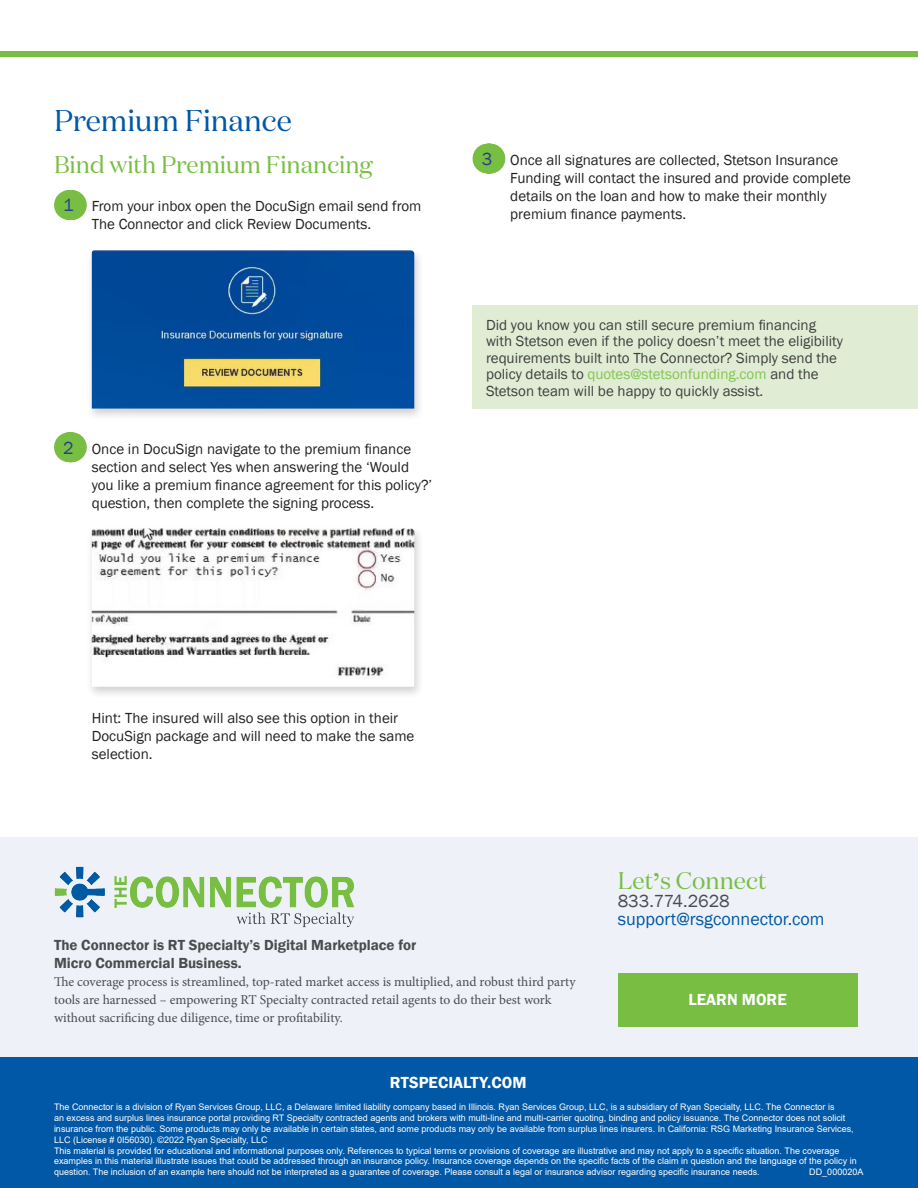
<style>
.page{position:relative;width:918px;height:1188px;background:#fff}
.page>*{position:absolute;margin:0;border:0;box-sizing:border-box;transform-origin:0 0}
.t1{font:30px "Domaine Display Test";color:#0158a6}
.t2{font:24px "Domaine Display Test";color:#77be42}
.t3{font:18px "Franklin Gothic";color:#0158a6}
.t4{font:18px "Franklin Gothic";color:#4b4c4d}
.Bold_Header{font:600 16.5px "Franklin Gothic";color:#fff}
.t5{font:15px/18px "Franklin Gothic";color:#231f20}
.Bold_Header-2{font:15px/16.5px "Franklin Gothic";color:#3e3e3f}
.Bold_Header-3{font:600 15px/18px "Franklin Gothic";color:#4b4c4d}
.t6{font:13.5px/18px "Minion Pro";color:#4b4c4d}
.Disclaimer{font:9px/10.8px "Arial";color:#fff}
.s1{font-size:18px;color:#253f8e}
.s2{color:#84c451}
.s3{font-family:"Baskerville";font-weight:600}
</style>
<div class="page">
<div style="left:0;top:1057px;width:918px;height:131px;background:#0158a6"></div>
<div style="left:0;top:837px;width:918px;height:220px;background:#eef1f8"></div>
<img style="left:55px;top:866px;width:299px;height:61px">
<div style="left:618px;top:973px;width:240px;height:53px;background:#77be42"></div>
<svg style="left:70px;top:190px;width:1px;height:30px"></svg>
<hr style="left:69px;top:190px;width:1px;height:30px;background:#77be42">
<hr style="left:71px;top:190px;width:1px;height:30px;background:#77be42">
<svg style="left:70px;top:432px;width:1px;height:30px"></svg>
<hr style="left:69px;top:432px;width:1px;height:30px;background:#77be42">
<hr style="left:71px;top:432px;width:1px;height:30px;background:#77be42">
<div style="left:86px;top:248px;width:338px;height:173px;background:#231f20;opacity:.2"></div>
<img style="left:91px;top:250px;width:323px;height:159px">
<div style="left:86px;top:526px;width:338px;height:173px;background:#231f20;opacity:.2"></div>
<img style="left:91px;top:529px;width:323px;height:158px">
<div style="left:0;top:51px;width:918px;height:6px;background:#77be42"></div>
<hr style="left:488px;top:144px;width:1px;height:30px;background:#77be42">
<hr style="left:489px;top:144px;width:1px;height:30px;background:#77be42">
<div style="left:472px;top:306px;width:446px;height:103px;background:#e0edd4"></div>
<p class="t1" style="left:54px;top:102px;width:239px">Premium Finance</p>
<p class="t2" style="left:54px;top:150px;width:320px">Bind with Premium Financing</p>
<p class="t5" style="left:92px;top:198px;width:331px;text-indent:-28px"><span class="s1">1</span> From your inbox open the DocuSign email send from<br>The Connector and click Review Documents.</p>
<p class="t5" style="left:92px;top:440px;width:342px;text-indent:-28px"><span class="s1">2</span> Once in DocuSign navigate to the premium finance section and select Yes when answering the ‘Would you like a premium finance agreement for this policy?’ question, then complete the signing process.</p>
<p class="t5" style="left:510px;top:151px;width:342px;text-indent:-28px"><span class="s1">3</span> Once all signatures are collected, Stetson Insurance Funding will contact the insured and provide complete details on the loan and how to make their monthly premium finance payments.</p>
<p class="Bold_Header-2" style="left:486px;top:317px;width:359px">Did you know you can still secure premium financing with Stetson even if the policy doesn’t meet the eligibility requirements built into The Connector? Simply send the policy details to <span class="s2">quotes@stetsonfunding.com</span> and the Stetson team will be happy to quickly assist.</p>
<p class="t5" style="left:92px;top:709px;width:324px">Hint: The insured will also see this option in their<br>DocuSign package and will need to make the same selection.</p>
<p class="t2" style="left:618px;top:866px;width:151px">Let<span class="s3">’</span>s Connect</p>
<p class="t4" style="left:618px;top:890px;width:114px">833.774.2628</p>
<p class="t3" style="left:618px;top:908px;width:208px">support@rsgconnector.com</p>
<p class="Bold_Header-3" style="left:54px;top:936px;width:364px">The Connector is RT Specialty’s Digital Marketplace for<br>Micro Commercial Business.</p>
<p class="t6" style="left:54px;top:973px;width:523px">The coverage process is streamlined, top-rated market access is multiplied, and robust third party tools are harnessed – empowering RT Specialty contracted retail agents to do their best work without sacrificing due diligence, time or profitability.</p>
<p class="Bold_Header" style="left:390px;top:1072px;width:138px">RTSPECIALTY.COM</p>
<p class="Bold_Header" style="left:688px;top:990px;width:100px">LEARN MORE</p>
<p class="Disclaimer" style="left:54px;top:1102px;width:801px">The Connector is a division of Ryan Services Group, LLC, a Delaware limited liability company based in Illinois. Ryan Services Group, LLC, is a subsidiary of Ryan Specialty, LLC. The Connector is<br>an excess and surplus lines insurance portal providing RT Specialty contracted agents and brokers with multi-line and multi-carrier quoting, binding and policy issuance. The Connector does not solicit insurance from the public. Some products may only be available in certain states, and some products may only be available from surplus lines insurers. In California: RSG Marketing Insurance Services, LLC (License # 0I56030). ©2022 Ryan Specialty, LLC</p>
<p class="Disclaimer" style="left:54px;top:1145px;width:804px">This material is provided for educational and informational purposes only. References to typical terms or provisions of coverage are illustrative and may not apply to a specific situation. The coverage examples in this material illustrate issues that could be addressed through an insurance policy. Insurance coverage depends on the specific facts of the claim in question and the language of the policy in question. The inclusion of an example here should not be interpreted as a guarantee of coverage. Please consult a legal or insurance advisor regarding specific insurance needs.</p>
<p class="Disclaimer" style="left:809px;top:1167px;width:56px">DD_000020A</p>
</div>
